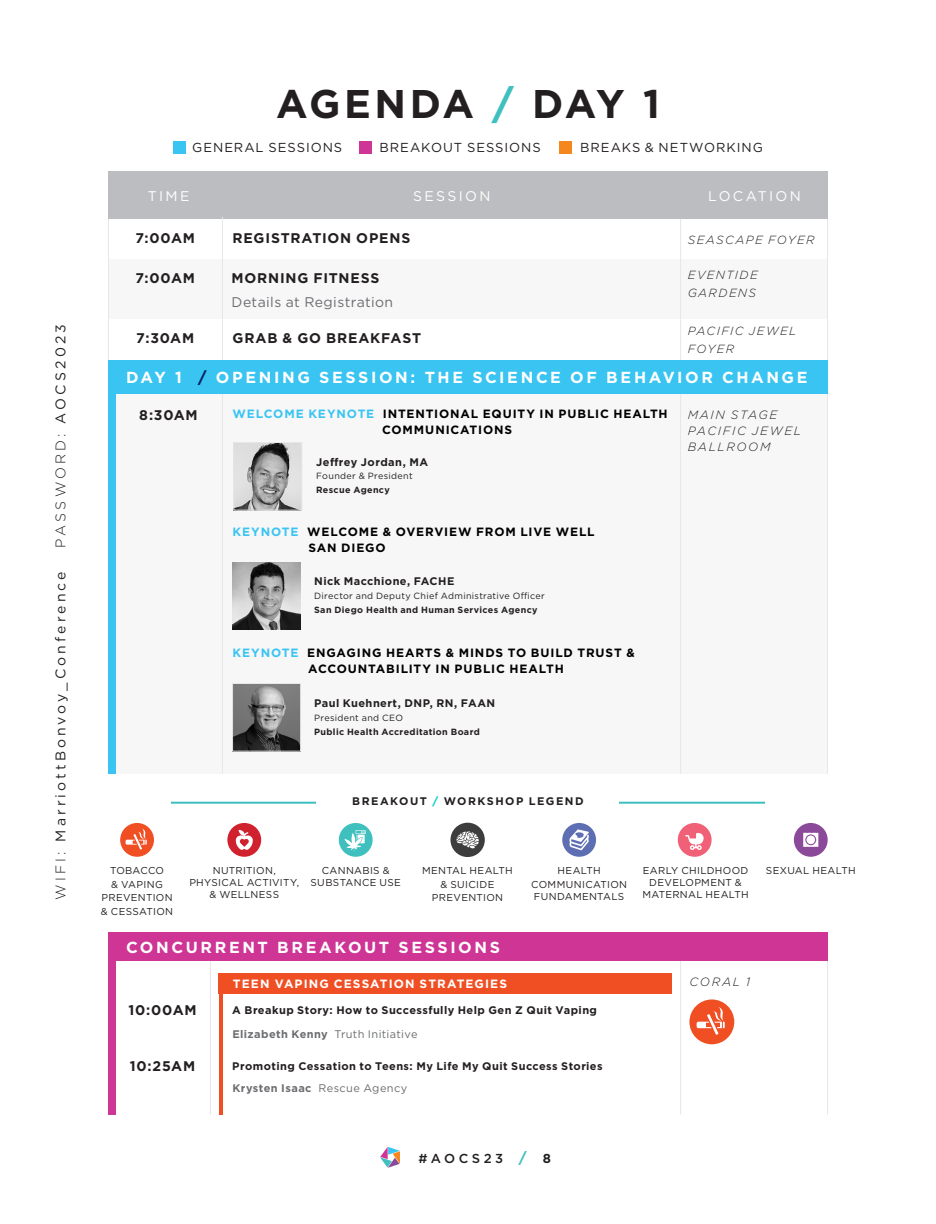
<style>
.page{position:relative;width:936px;height:1224px;background:#fff}
.page>*{position:absolute;margin:0;border:0;box-sizing:border-box;transform-origin:0 0}
._2_H1{font:700 40px "Gotham";letter-spacing:.04em;color:#231f20}
._1_Body{font:700 16px "Gotham";letter-spacing:.165em;color:#fff}
._5_Agenda_Titles{font:700 14px "Gotham";letter-spacing:.055em;color:#231f20}
.t1{font:14px "Gotham";letter-spacing:.22em;color:#231f20}
._1_Body-2{font:14px "Gotham";letter-spacing:.025em;color:#6c6d70}
._4_Agenda_Header{font:14px "Gotham";letter-spacing:.17em;color:#fff}
.t2{font:300 14px "Gotham";letter-spacing:.23em;color:#231f20}
._3_Speakers{font:13px "Gotham";letter-spacing:.075em;color:#231f20}
.t3{font:500 13px "Gotham";letter-spacing:.265em;color:#231f20}
._6_Keynote_Title{font:700 12px "Gotham";letter-spacing:.07em;color:#000}
._5_Agenda_Location{font:italic 300 12px/16px "Gotham";letter-spacing:.135em;color:#231f20}
._8_Breakout_Title{font:700 12px "Gotham";letter-spacing:.09em;color:#fff}
._5_Agenda_Titles-2{font:italic 300 11.8px/18px "Gotham";letter-spacing:.115em;color:#231f20}
._8_Session_Title{font:700 11px "Gotham";letter-spacing:.04em;color:#231f20}
._3_Speakers-2{font:700 11px "Gotham";letter-spacing:.04em;color:#231f20}
._9_Session_Speakers{font:11px "Gotham";letter-spacing:.03em;color:#6c6d70}
._9_Session_Speakers-2{font:700 11px "Gotham";letter-spacing:.04em;color:#6c6d70}
._8_Session_Title-2{font:700 11px "Gotham";letter-spacing:.135em;color:#231f20}
._9_Session_Speakers-3{font:10px/12px "Gotham";letter-spacing:.03em;color:#231f20;text-align:center}
._3_Speakers-3{font:700 9px "Gotham";letter-spacing:.04em;color:#231f20}
._3_Speakers-4{font:9px "Gotham";letter-spacing:.035em;color:#231f20}
.s1{font-weight:400}
.s2{font-weight:300}
.s3{color:#3dc0bf}
.s4{color:#001f61}
.s5{color:#3ac4f2}
.s6{color:#00cfca}
.s7{font-weight:700}
.s8{font-weight:700;font-size:15px;color:#42c0bf}
</style>
<div class="page">
<hr style="left:210px;top:941px;width:1px;height:174px;background:#e6e7e9">
<hr style="left:680px;top:941px;width:1px;height:174px;background:#e6e7e9">
<hr style="left:827px;top:219px;width:1px;height:150px;background:#e6e7e9">
<hr style="left:108px;top:217px;width:1px;height:157px;background:#e6e7e9">
<hr style="left:827px;top:393px;width:1px;height:381px;background:#e6e7e9">
<hr style="left:827px;top:941px;width:1px;height:174px;background:#e6e7e9">
<svg style="left:380px;top:1147px;width:20px;height:21px"></svg>
<div style="left:108px;top:382px;width:719px;height:392px;background:#f7f7f8"></div>
<div style="left:108px;top:390px;width:7px;height:384px;background:#3ac4f2"></div>
<img style="left:233px;top:562px;width:68px;height:68px">
<img style="left:234px;top:685px;width:65px;height:64px">
<div style="left:232px;top:683px;width:69px;height:68px;border:1px solid #e6e7e9"></div>
<div style="left:108px;top:940px;width:7px;height:175px;background:#ce3595"></div>
<div style="left:108px;top:933px;width:720px;height:28px;background:#ce3595"></div>
<hr style="left:219px;top:974px;width:4px;height:141px;background:#f04f24">
<div style="left:219px;top:973px;width:453px;height:21px;background:#f04f24"></div>
<div style="left:109px;top:259px;width:718px;height:59px;background:#f7f7f8"></div>
<hr style="left:171px;top:802px;width:594px;height:2px;background:#3dc0bf">
<div style="left:317px;top:788px;width:302px;height:32px;background:#fff"></div>
<img style="left:236px;top:444px;width:64px;height:64px">
<div style="left:234px;top:442px;width:68px;height:68px;border:1px solid #e6e7e9"></div>
<div style="left:359px;top:142px;width:12px;height:12px;background:#ce3595"></div>
<div style="left:559px;top:142px;width:12px;height:12px;background:#f5871f"></div>
<div style="left:173px;top:142px;width:12px;height:12px;background:#3ac4f2"></div>
<div style="left:120px;top:823px;width:34px;height:34px;background:#f04f24;border-radius:50%"></div>
<svg style="left:126px;top:829px;width:21px;height:21px"></svg>
<div style="left:689px;top:999px;width:45px;height:45px;background:#f04f24;border-radius:50%"></div>
<svg style="left:697px;top:1007px;width:28px;height:28px"></svg>
<div style="left:227px;top:823px;width:34px;height:34px;background:#cf212e;border-radius:50%"></div>
<svg style="left:236px;top:830px;width:17px;height:20px"></svg>
<div style="left:339px;top:823px;width:34px;height:34px;background:#40bfbf;border-radius:50%"></div>
<svg style="left:344px;top:830px;width:22px;height:21px"></svg>
<div style="left:450px;top:823px;width:35px;height:34px;background:#3d3d3d;border-radius:50%"></div>
<svg style="left:456px;top:831px;width:23px;height:18px"></svg>
<div style="left:562px;top:823px;width:34px;height:34px;background:#5e6eb3;border-radius:50%"></div>
<svg style="left:569px;top:829px;width:20px;height:21px"></svg>
<div style="left:678px;top:823px;width:34px;height:34px;background:#f06178;border-radius:50%"></div>
<svg style="left:685px;top:833px;width:19px;height:17px"></svg>
<div style="left:794px;top:823px;width:34px;height:34px;background:#8b4999;border-radius:50%"></div>
<svg style="left:803px;top:833px;width:15px;height:14px"></svg>
<div style="left:806px;top:835px;width:9px;height:9px;background:#fff;border-radius:50%"></div>
<div style="left:108px;top:171px;width:720px;height:48px;background:#bcbdc0"></div>
<hr style="left:680px;top:219px;width:1px;height:153px;background:#e6e7e9">
<hr style="left:680px;top:393px;width:1px;height:381px;background:#e6e7e9">
<hr style="left:222px;top:217px;width:1px;height:157px;background:#e6e7e9">
<hr style="left:222px;top:393px;width:1px;height:381px;background:#e6e7e9">
<div style="left:108px;top:360px;width:720px;height:33px;background:#3ac4f2"></div>
<h3 class="t2" style="left:52px;top:548px;width:225px;rotate:-90deg">PASSWORD: <span class="s1">AOCS2023</span></h3>
<h3 class="t1" style="left:51px;top:900px;width:330px;rotate:-90deg"><span class="s2">WIFI:</span> MarriottBonvoy_Conference</h3>
<p class="_2_H1" style="left:276px;top:77px;width:385px">AGENDA <span class="s3">/</span> DAY 1</p>
<p class="_3_Speakers" style="left:192px;top:139px;width:151px">GENERAL SESSIONS</p>
<p class="_3_Speakers" style="left:380px;top:139px;width:163px">BREAKOUT SESSIONS</p>
<p class="_3_Speakers" style="left:580px;top:139px;width:184px">BREAKS &amp; NETWORKING</p>
<p class="_4_Agenda_Header" style="left:148px;top:187px;width:43px">TIME</p>
<p class="_4_Agenda_Header" style="left:413px;top:187px;width:79px">SESSION</p>
<p class="_4_Agenda_Header" style="left:708px;top:187px;width:94px">LOCATION</p>
<p class="_5_Agenda_Titles" style="left:135px;top:229px;width:61px">7:00AM</p>
<p class="_5_Agenda_Titles" style="left:233px;top:229px;width:179px">REGISTRATION OPENS</p>
<p class="_5_Agenda_Titles-2" style="left:688px;top:231px;width:128px">SEASCAPE FOYER</p>
<p class="_5_Agenda_Titles" style="left:135px;top:269px;width:61px">7:00AM</p>
<p class="_5_Agenda_Titles" style="left:232px;top:269px;width:149px">MORNING FITNESS</p>
<p class="_1_Body-2" style="left:232px;top:293px;width:163px">Details at Registration</p>
<p class="_5_Agenda_Titles-2" style="left:688px;top:266px;width:72px">EVENTIDE</p>
<p class="_5_Agenda_Titles-2" style="left:688px;top:284px;width:70px">GARDENS</p>
<p class="_5_Agenda_Titles" style="left:136px;top:329px;width:59px">7:30AM</p>
<p class="_5_Agenda_Titles" style="left:233px;top:329px;width:190px">GRAB &amp; GO BREAKFAST</p>
<p class="_5_Agenda_Titles-2" style="left:688px;top:322px;width:110px">PACIFIC JEWEL<br>FOYER</p>
<p class="_1_Body" style="left:126px;top:367px;width:683px">DAY 1 <span class="s4">/</span> OPENING SESSION: THE SCIENCE OF BEHAVIOR CHANGE</p>
<p class="_5_Agenda_Titles" style="left:139px;top:406px;width:60px">8:30AM</p>
<p class="_6_Keynote_Title" style="left:233px;top:406px;width:437px"><span class="s5">WELCOME KEYNOTE</span> INTENTIONAL EQUITY IN PUBLIC HEALTH</p>
<p class="_6_Keynote_Title" style="left:382px;top:422px;width:132px">COMMUNICATIONS</p>
<p class="_3_Speakers-2" style="left:316px;top:454px;width:113px">Jeffrey Jordan, MA</p>
<p class="_3_Speakers-4" style="left:316px;top:470px;width:98px">Founder &amp; President</p>
<p class="_3_Speakers-3" style="left:316px;top:484px;width:75px">Rescue Agency</p>
<p class="_6_Keynote_Title" style="left:233px;top:524px;width:364px"><span class="s5">KEYNOTE</span> WELCOME &amp; OVERVIEW FROM LIVE WELL</p>
<p class="_6_Keynote_Title" style="left:309px;top:540px;width:79px">SAN DIEGO</p>
<p class="_3_Speakers-2" style="left:314px;top:574px;width:142px">Nick Macchione, FACHE</p>
<p class="_3_Speakers-4" style="left:314px;top:590px;width:232px">Director and Deputy Chief Administrative Officer</p>
<p class="_3_Speakers-3" style="left:314px;top:604px;width:225px">San Diego Health and Human Services Agency</p>
<p class="_6_Keynote_Title" style="left:233px;top:645px;width:404px"><span class="s5">KEYNOTE</span> ENGAGING HEARTS &amp; MINDS TO BUILD TRUST &amp;</p>
<p class="_6_Keynote_Title" style="left:308px;top:661px;width:257px">ACCOUNTABILITY IN PUBLIC HEALTH</p>
<p class="_3_Speakers-2" style="left:314px;top:695px;width:183px">Paul Kuehnert, DNP, RN, FAAN</p>
<p class="_3_Speakers-4" style="left:314px;top:712px;width:90px">President and CEO</p>
<p class="_3_Speakers-3" style="left:314px;top:725px;width:167px">Public Health Accreditation Board</p>
<p class="_5_Agenda_Location" style="left:688px;top:407px;width:115px">MAIN STAGE<br>PACIFIC JEWEL<br>BALLROOM</p>
<p class="_8_Session_Title-2" style="left:352px;top:794px;width:233px">BREAKOUT <span class="s6">/</span> WORKSHOP LEGEND</p>
<p class="_9_Session_Speakers-3" style="left:110px;top:864px;width:56px">TOBACCO</p>
<p class="_9_Session_Speakers-3" style="left:111px;top:878px;width:53px">&amp; VAPING</p>
<p class="_9_Session_Speakers-3" style="left:101px;top:892px;width:73px">PREVENTION</p>
<p class="_9_Session_Speakers-3" style="left:101px;top:905px;width:74px">&amp; CESSATION</p>
<p class="_9_Session_Speakers-3" style="left:189px;top:864px;width:111px">NUTRITION,<br>PHYSICAL ACTIVITY, &amp; WELLNESS</p>
<p class="_9_Session_Speakers-3" style="left:311px;top:864px;width:92px">CANNABIS &amp;<br>SUBSTANCE USE</p>
<p class="_9_Session_Speakers-3" style="left:422px;top:864px;width:92px">MENTAL HEALTH</p>
<p class="_9_Session_Speakers-3" style="left:441px;top:878px;width:55px">&amp; SUICIDE</p>
<p class="_9_Session_Speakers-3" style="left:432px;top:892px;width:73px">PREVENTION</p>
<p class="_1_Body" style="left:126px;top:937px;width:376px">CONCURRENT BREAKOUT SESSIONS</p>
<p class="_8_Breakout_Title" style="left:233px;top:976px;width:276px">TEEN VAPING CESSATION STRATEGIES</p>
<p class="_9_Session_Speakers-3" style="left:642px;top:864px;width:108px">EARLY CHILDHOOD<br>DEVELOPMENT &amp;<br>MATERNAL HEALTH</p>
<p class="_9_Session_Speakers-3" style="left:558px;top:864px;width:45px">HEALTH</p>
<p class="_9_Session_Speakers-3" style="left:766px;top:864px;width:91px">SEXUAL HEALTH</p>
<p class="_9_Session_Speakers-3" style="left:531px;top:878px;width:98px;text-align:left">COMMUNICATION<br>FUNDAMENTALS</p>
<p class="_5_Agenda_Location" style="left:689px;top:973px;width:62px">CORAL 1</p>
<p class="_5_Agenda_Titles" style="left:128px;top:1001px;width:70px">10:00AM</p>
<p class="_5_Agenda_Titles" style="left:130px;top:1057px;width:67px">10:25AM</p>
<p class="_8_Session_Title" style="left:232px;top:1003px;width:366px">A Breakup Story: How to Successfully Help Gen Z Quit Vaping</p>
<p class="_9_Session_Speakers" style="left:232px;top:1027px;width:187px"><span class="s7">Elizabeth Kenny</span> Truth Initiative</p>
<p class="_8_Session_Title" style="left:232px;top:1059px;width:372px">Promoting Cessation to Teens: My Life My Quit Success Stories</p>
<p class="_9_Session_Speakers-2" style="left:232px;top:1081px;width:177px">Krysten Isaac <span class="s1">Rescue Agency</span></p>
<h3 class="t3" style="left:419px;top:1149px;width:134px">#AOCS23 <span class="s8">/</span> <span class="s7">8</span></h3>
</div>
